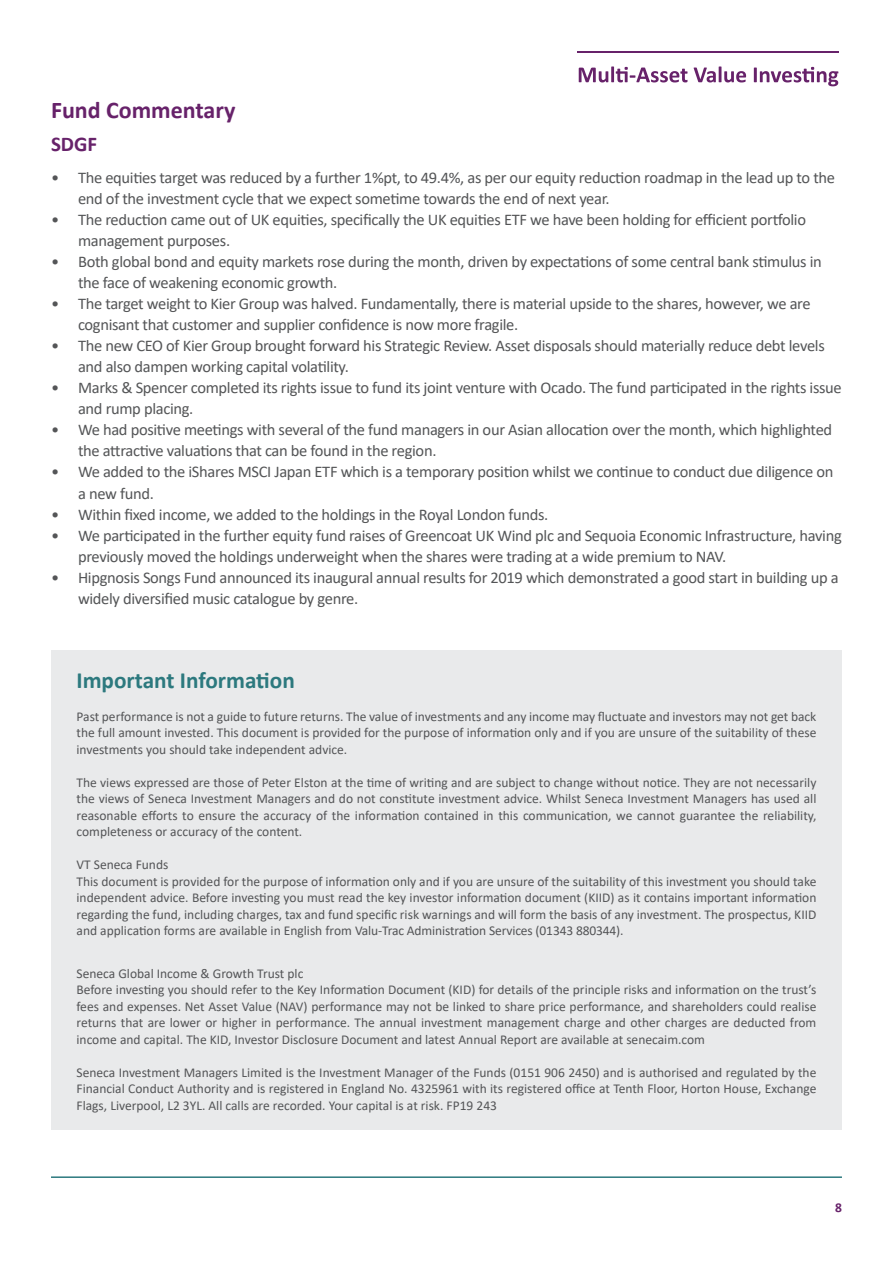
<style>
.page{position:relative;width:893px;height:1263px;background:#fff}
.page>*{position:absolute;margin:0;border:0;box-sizing:border-box;transform-origin:0 0}
.t1{font:700 24px "Calibri";color:#67226a}
.t2{font:700 23.25px "Calibri";color:#2c797e}
.t3{font:700 21px "Calibri";color:#67226a}
.t4{font:16.35px/21px "Calibri";letter-spacing:-.02em;color:#545557}
.t5{font:13.5px/16.5px "Calibri";color:#545557;text-align:justify}
.t6{font:700 13.5px "Calibri";color:#67226a}
</style>
<div class="page">
<hr style="left:51px;top:1176px;width:791px;height:2px;background:#2c797e">
<svg style="left:579px;top:66px;width:108px;height:16px"></svg>
<svg style="left:694px;top:66px;width:52px;height:16px"></svg>
<svg style="left:754px;top:67px;width:84px;height:19px"></svg>
<hr style="left:577px;top:51px;width:262px;height:1px;background:#67226a">
<div style="left:51px;top:650px;width:791px;height:480px;background:#e9eaeb"></div>
<p class="t1" style="left:51px;top:93px;width:186px">Fund Commentary</p>
<p class="t3" style="left:51px;top:130px;width:48px">SDGF</p>
<p class="t4" style="left:78px;top:167px;width:759px;text-indent:-27px">• The equities target was reduced by a further 1%pt, to 49.4%, as per our equity reduction roadmap in the lead up to the end of the investment cycle that we expect sometime towards the end of next year.</p>
<p class="t4" style="left:78px;top:209px;width:730px;text-indent:-27px">• The reduction came out of UK equities, specifically the UK equities ETF we have been holding for efficient portfolio management purposes.</p>
<p class="t4" style="left:78px;top:251px;width:745px;text-indent:-27px">• Both global bond and equity markets rose during the month, driven by expectations of some central bank stimulus in the face of weakening economic growth.</p>
<p class="t4" style="left:78px;top:293px;width:734px;text-indent:-27px">• The target weight to Kier Group was halved. Fundamentally, there is material upside to the shares, however, we are cognisant that customer and supplier confidence is now more fragile.</p>
<p class="t4" style="left:78px;top:335px;width:748px;text-indent:-27px">• The new CEO of Kier Group brought forward his Strategic Review. Asset disposals should materially reduce debt levels and also dampen working capital volatility.</p>
<p class="t4" style="left:78px;top:377px;width:765px;text-indent:-27px">• Marks &amp; Spencer completed its rights issue to fund its joint venture with Ocado. The fund participated in the rights issue and rump placing.</p>
<p class="t4" style="left:78px;top:419px;width:756px;text-indent:-27px">• We had positive meetings with several of the fund managers in our Asian allocation over the month, which highlighted the attractive valuations that can be found in the region.</p>
<p class="t4" style="left:78px;top:461px;width:757px;text-indent:-27px">• We added to the iShares MSCI Japan ETF which is a temporary position whilst we continue to conduct due diligence on a new fund.</p>
<p class="t4" style="left:51px;top:503px;width:499px">• Within fixed income, we added to the holdings in the Royal London funds.</p>
<p class="t4" style="left:78px;top:524px;width:765px;text-indent:-27px">• We participated in the further equity fund raises of Greencoat UK Wind plc and Sequoia Economic Infrastructure, having previously moved the holdings underweight when the shares were trading at a wide premium to NAV.</p>
<p class="t4" style="left:78px;top:566px;width:762px;text-indent:-27px">• Hipgnosis Songs Fund announced its inaugural annual results for 2019 which demonstrated a good start in building up a widely diversified music catalogue by genre.</p>
<p class="t2" style="left:77px;top:663px;width:220px">Important Information</p>
<p class="t5" style="left:77px;top:707px;width:741px">Past performance is not a guide to future returns. The value of investments and any income may fluctuate and investors may not get back the full amount invested. This document is provided for the purpose of information only and if you are unsure of the suitability of these investments you should take independent advice.</p>
<p class="t5" style="left:77px;top:773px;width:741px">The views expressed are those of Peter Elston at the time of writing and are subject to change without notice. They are not necessarily the views of Seneca Investment Managers and do not constitute investment advice. Whilst Seneca Investment Managers has used all reasonable efforts to ensure the accuracy of the information contained in this communication, we cannot guarantee the reliability, completeness or accuracy of the content.</p>
<p class="t5" style="left:77px;top:856px;width:93px">VT Seneca Funds</p>
<p class="t5" style="left:77px;top:872px;width:741px">This document is provided for the purpose of information only and if you are unsure of the suitability of this investment you should take independent advice. Before investing you must read the key investor information document (KIID) as it contains important information regarding the fund, including charges, tax and fund specific risk warnings and will form the basis of any investment. The prospectus, KIID and application forms are available in English from Valu-Trac Administration Services (01343 880344).</p>
<p class="t5" style="left:77px;top:965px;width:228px">Seneca Global Income &amp; Growth Trust plc</p>
<p class="t5" style="left:77px;top:981px;width:741px">Before investing you should refer to the Key Information Document (KID) for details of the principle risks and information on the trust’s fees and expenses. Net Asset Value (NAV) performance may not be linked to share price performance, and shareholders could realise returns that are lower or higher in performance. The annual investment management charge and other charges are deducted from income and capital. The KID, Investor Disclosure Document and latest Annual Report are available at senecaim.com</p>
<p class="t5" style="left:77px;top:1064px;width:741px">Seneca Investment Managers Limited is the Investment Manager of the Funds (0151 906 2450) and is authorised and regulated by the Financial Conduct Authority and is registered in England No. 4325961 with its registered office at Tenth Floor, Horton House, Exchange Flags, Liverpool, L2 3YL. All calls are recorded. Your capital is at risk. FP19 243</p>
<p class="t6" style="left:835px;top:1198px;width:8px">8</p>
</div>
